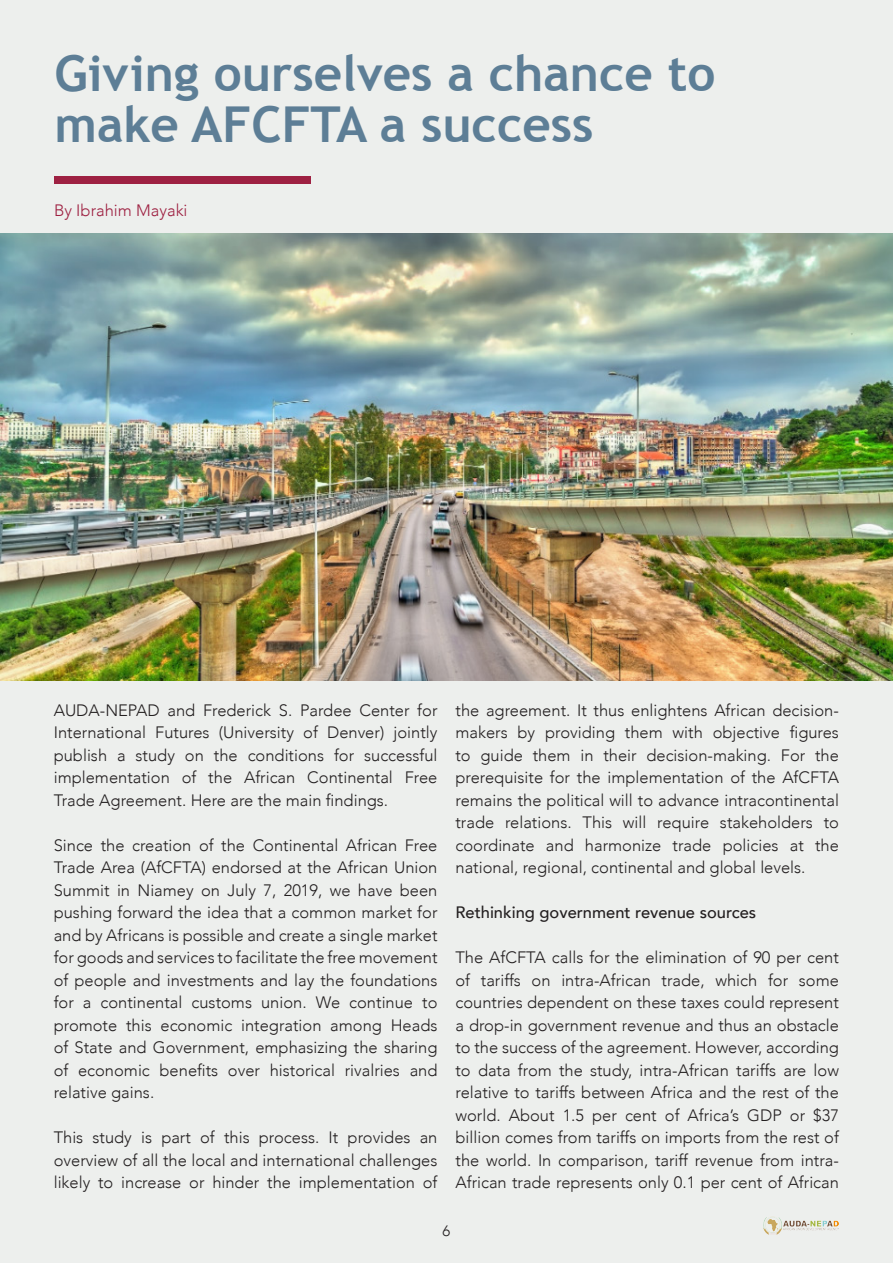
<style>
.page{position:relative;width:893px;height:1263px;background:#fff}
.page>*{position:absolute;margin:0;border:0;box-sizing:border-box;transform-origin:0 0}
.t1{font:700 49.5px/51px "Trebuchet MS";color:#5d7e96}
.t2{font:300 16.5px/22.5px "Avenir";color:#231f20;text-align:justify}
.t3{font:500 16.5px "Avenir";color:#231f20}
.t4{font:300 16.5px "Avenir";color:#9e2142}
.t5{font:300 15px "Avenir";color:#231f20}
</style>
<div class="page">
<div style="left:1px;top:0;width:892px;height:1263px;background:#edefed"></div>
<img style="left:1px;top:234px;width:892px;height:447px">
<img style="left:764px;top:1217px;width:75px;height:17px">
<div style="left:54px;top:176px;width:256px;height:8px;background:#9e2142"></div>
<p class="t1" style="left:55px;top:47px;width:662px">Giving ourselves a chance to make AFCFTA a success</p>
<p class="t4" style="left:54px;top:201px;width:135px">By Ibrahim Mayaki</p>
<p class="t2" style="left:54px;top:699px;width:385px">AUDA-NEPAD and Frederick S. Pardee Center for International Futures (University of Denver) jointly publish a study on the conditions for successful implementation of the African Continental Free Trade Agreement. Here are the main findings.</p>
<p class="t2" style="left:54px;top:834px;width:385px">Since the creation of the Continental African Free Trade Area (AfCFTA) endorsed at the African Union Summit in Niamey on July 7, 2019, we have been pushing forward the idea that a common market for and by Africans is possible and create a single market for goods and services to facilitate the free movement of people and investments and lay the foundations for a continental customs union. We continue to promote this economic integration among Heads of State and Government, emphasizing the sharing of economic benefits over historical rivalries and relative gains.</p>
<p class="t2" style="left:54px;top:1126px;width:385px">This study is part of this process. It provides an overview of all the local and international challenges likely to increase or hinder the implementation of</p>
<p class="t2" style="left:455px;top:699px;width:385px">the agreement. It thus enlightens African decision&shy;makers by providing them with objective figures to guide them in their decision-making. For the prerequisite for the implementation of the AfCFTA remains the political will to advance intracontinental trade relations. This will require stakeholders to coordinate and harmonize trade policies at the national, regional, continental and global levels.</p>
<p class="t3" style="left:455px;top:898px;width:302px">Rethinking government revenue sources</p>
<p class="t2" style="left:455px;top:946px;width:385px">The AfCFTA calls for the elimination of 90 per cent of tariffs on intra-African trade, which for some countries dependent on these taxes could represent a drop-in government revenue and thus an obstacle to the success of the agreement. However, according to data from the study, intra-African tariffs are low relative to tariffs between Africa and the rest of the world. About 1.5 per cent of Africa’s GDP or $37 billion comes from tariffs on imports from the rest of the world. In comparison, tariff revenue from intra-African trade represents only 0.1 per cent of African</p>
<p class="t5" style="left:443px;top:1222px;width:9px">6</p>
</div>
